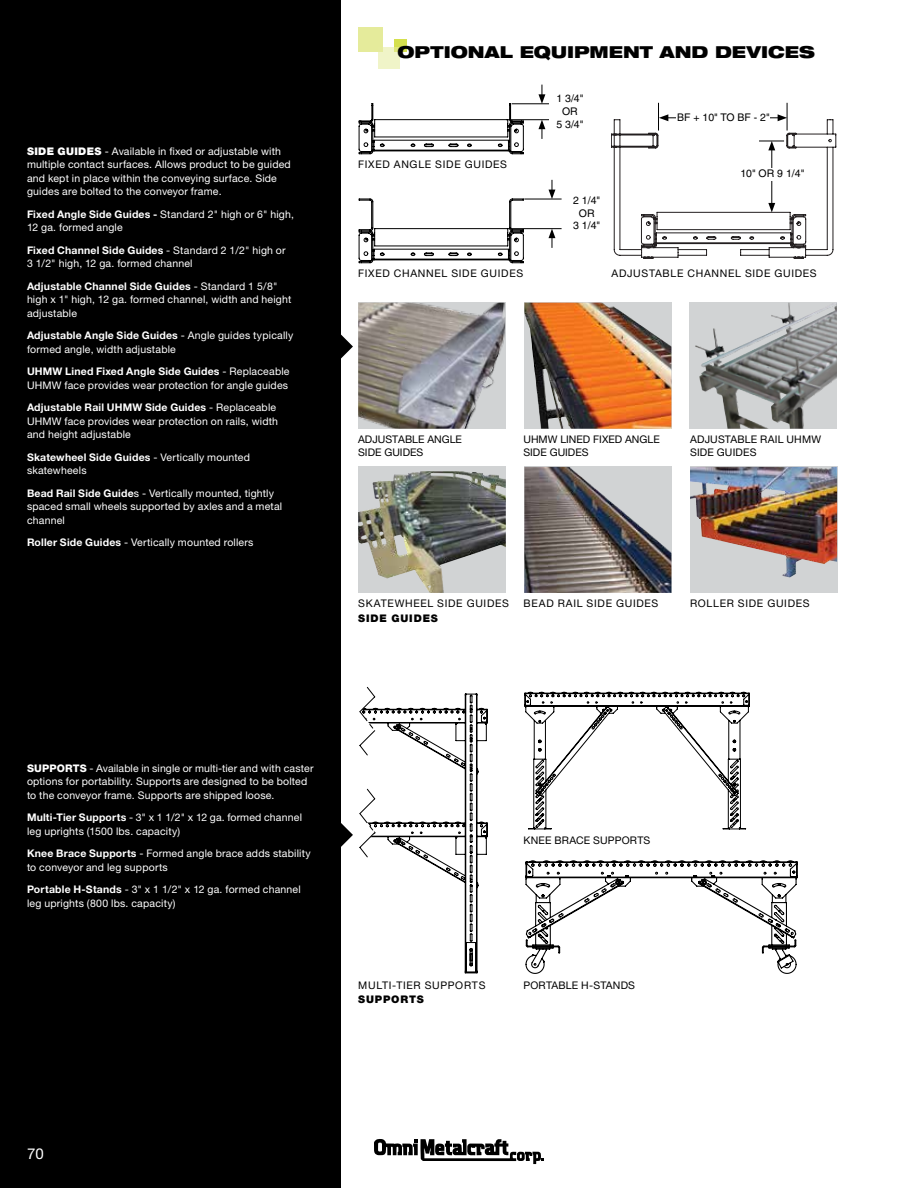
<style>
.page{position:relative;width:918px;height:1188px;background:#fff}
.page>*{position:absolute;margin:0;border:0;box-sizing:border-box;transform-origin:0 0}
.t1{font:700 18.3px "Century Gothic";color:#000}
.t2{font:900 expanded 16.5px "Helvetica Neue";letter-spacing:.005em;color:#000}
.t3{font:15px "Helvetica Neue";color:#fff}
.t4{font:10.5px/13.5px "Helvetica Neue";letter-spacing:.015em;color:#fff}
.t5{font:10.5px "Helvetica Neue";letter-spacing:.02em;color:#000}
.t6{font:10.5px/12.6px "Helvetica";color:#000;text-align:center}
.t7{font:900 10.5px "Helvetica Neue";letter-spacing:.08em;color:#000}
.t8{font:10.5px "Helvetica Neue";letter-spacing:.065em;color:#000}
.t9{font:800 10.5px "Helvetica Neue";color:#fff}
.s1{font-weight:900}
.s2{font-weight:700}
</style>
<div class="page">
<svg style="left:374px;top:1139px;width:170px;height:25px"></svg>
<svg style="left:376px;top:693px;width:112px;height:281px"></svg>
<svg style="left:525px;top:860px;width:273px;height:114px"></svg>
<svg style="left:524px;top:691px;width:226px;height:139px"></svg>
<div style="left:0;top:0;width:340px;height:1188px;background:#000"></div>
<div style="left:394px;top:40px;width:12px;height:12px;background:#d5e04e"></div>
<div style="left:358px;top:27px;width:25px;height:25px;background:#e5eb9b"></div>
<svg style="left:378px;top:47px;width:21px;height:21px"></svg>
<svg style="left:340px;top:327px;width:13px;height:39px"></svg>
<svg style="left:340px;top:684px;width:36px;height:299px"></svg>
<svg style="left:358px;top:103px;width:173px;height:52px"></svg>
<hr style="left:512px;top:103px;width:37px;height:1px;background:#000">
<hr style="left:506px;top:119px;width:43px;height:1px;background:#000">
<svg style="left:538px;top:85px;width:7px;height:19px"></svg>
<svg style="left:538px;top:120px;width:7px;height:19px"></svg>
<svg style="left:358px;top:198px;width:173px;height:66px"></svg>
<hr style="left:524px;top:199px;width:38px;height:1px;background:#000">
<hr style="left:507px;top:228px;width:55px;height:1px;background:#000">
<svg style="left:549px;top:180px;width:6px;height:19px"></svg>
<svg style="left:549px;top:229px;width:6px;height:19px"></svg>
<svg style="left:611px;top:103px;width:225px;height:156px"></svg>
<div style="left:677px;top:111px;width:93px;height:13px;background:#fff"></div>
<svg style="left:689px;top:303px;width:148px;height:126px"></svg>
<div style="left:358px;top:467px;width:148px;height:126px;background:#d1d3d4"></div>
<div style="left:690px;top:467px;width:147px;height:126px;background:#d1d3d4"></div>
<img style="left:524px;top:303px;width:147px;height:126px">
<img style="left:695px;top:303px;width:139px;height:126px">
<img style="left:358px;top:471px;width:148px;height:122px">
<img style="left:358px;top:303px;width:147px;height:126px">
<img style="left:524px;top:467px;width:147px;height:126px">
<img style="left:690px;top:467px;width:147px;height:111px">
<p class="t4" style="left:27px;top:144px;width:265px"><span class="s1">SIDE GUIDES</span> - Available in fixed or adjustable with multiple contact surfaces. Allows product to be guided and kept in place within the conveying surface. Side guides are bolted to the conveyor frame.</p>
<p class="t4" style="left:27px;top:207px;width:268px"><span class="s2">Fixed Angle Side Guides -</span> Standard 2" high or 6" high,<br>12 ga. formed angle</p>
<p class="t4" style="left:27px;top:243px;width:260px"><span class="s2">Fixed Channel Side Guides</span> - Standard 2 1/2" high or<br>3 1/2" high, 12 ga. formed channel</p>
<p class="t4" style="left:27px;top:279px;width:266px"><span class="s2">Adjustable Channel Side Guides</span> - Standard 1 5/8" high x 1" high, 12 ga. formed channel, width and height adjustable</p>
<p class="t4" style="left:27px;top:329px;width:268px"><span class="s2">Adjustable Angle Side Guides</span> - Angle guides typically formed angle, width adjustable</p>
<p class="t4" style="left:27px;top:365px;width:264px"><span class="s2">UHMW Lined Fixed Angle Side Guides</span> - Replaceable<br>UHMW face provides wear protection for angle guides</p>
<p class="t4" style="left:27px;top:401px;width:253px"><span class="s2">Adjustable Rail UHMW Side Guides</span> - Replaceable<br>UHMW face provides wear protection on rails, width and height adjustable</p>
<p class="t4" style="left:27px;top:450px;width:225px"><span class="s2">Skatewheel Side Guides</span> - Vertically mounted skatewheels</p>
<p class="t4" style="left:27px;top:486px;width:257px"><span class="s2">Bead Rail Side Guide</span>s - Vertically mounted, tightly spaced small wheels supported by axles and a metal channel</p>
<p class="t4" style="left:27px;top:536px;width:228px"><span class="s2">Roller Side Guides</span> - Vertically mounted rollers</p>
<h2 class="t2" style="left:397px;top:42px;width:418px">OPTIONAL EQUIPM ENT AND DEVICES</h2>
<p class="t5" style="left:358px;top:159px;width:14px">Fixed</p>
<p class="t5" style="left:394px;top:159px;width:16px">Angle</p>
<p class="t5" style="left:435px;top:159px;width:15px">Side</p>
<p class="t5" style="left:465px;top:159px;width:17px">Guides</p>
<p class="t5" style="left:358px;top:267px;width:14px">Fixed</p>
<p class="t5" style="left:394px;top:267px;width:17px">Channel</p>
<p class="t5" style="left:451px;top:267px;width:15px">Side</p>
<p class="t5" style="left:481px;top:267px;width:17px">Guides</p>
<p class="t6" style="left:556px;top:92px;width:29px">1 3/4"<br>OR<br>5 3/4"</p>
<p class="t6" style="left:677px;top:111px;width:94px">BF + 10" TO BF - 2"</p>
<p class="t6" style="left:573px;top:194px;width:29px">2 1/4"<br>OR<br>3 1/4"</p>
<p class="t6" style="left:740px;top:167px;width:66px">10" OR 9 1/4"</p>
<p class="t5" style="left:611px;top:267px;width:30px">Adjustable</p>
<p class="t5" style="left:687px;top:267px;width:17px">Channel</p>
<p class="t5" style="left:745px;top:267px;width:15px">Side</p>
<p class="t5" style="left:774px;top:267px;width:17px">Guides</p>
<p class="t5" style="left:358px;top:433px;width:28px">Adjustable</p>
<p class="t5" style="left:427px;top:433px;width:15px">Angle</p>
<p class="t5" style="left:358px;top:446px;width:13px">Side</p>
<p class="t5" style="left:384px;top:446px;width:15px">Guides</p>
<p class="t5" style="left:523px;top:433px;width:50px">UHMW Lined</p>
<p class="t5" style="left:593px;top:433px;width:13px">Fixed</p>
<p class="t5" style="left:625px;top:433px;width:15px">Angle</p>
<p class="t5" style="left:523px;top:446px;width:13px">Side</p>
<p class="t5" style="left:550px;top:446px;width:15px">Guides</p>
<p class="t5" style="left:690px;top:433px;width:28px">Adjustable</p>
<p class="t5" style="left:760px;top:433px;width:14px">Rail</p>
<p class="t5" style="left:787px;top:433px;width:36px">UHMW</p>
<p class="t5" style="left:690px;top:446px;width:14px">Side</p>
<p class="t5" style="left:717px;top:446px;width:16px">Guides</p>
<p class="t5" style="left:358px;top:597px;width:16px">Skatewheel</p>
<p class="t5" style="left:437px;top:597px;width:15px">Side</p>
<p class="t5" style="left:467px;top:597px;width:17px">Guides</p>
<p class="t5" style="left:524px;top:597px;width:16px">Bead</p>
<p class="t5" style="left:558px;top:597px;width:15px">Rail</p>
<p class="t5" style="left:587px;top:597px;width:15px">Side</p>
<p class="t5" style="left:616px;top:597px;width:17px">Guides</p>
<p class="t5" style="left:690px;top:597px;width:16px">Roller</p>
<p class="t5" style="left:738px;top:597px;width:15px">Side</p>
<p class="t5" style="left:767px;top:597px;width:17px">Guides</p>
<p class="t7" style="left:358px;top:612px;width:73px">SIDE GUIDES</p>
<p class="t9" style="left:27px;top:762px;width:16px">SUPPORTS</p>
<p class="t4" style="left:27px;top:761px;width:288px;text-indent:63px">- Available in single or multi-tier and with caster options for portability. Supports are designed to be bolted to the conveyor frame. Supports are shipped loose.</p>
<p class="t4" style="left:27px;top:810px;width:277px"><span class="s2">Multi-Tier Supports</span> - 3" x 1 1/2" x 12 ga. formed channel leg uprights (1500 lbs. capacity)</p>
<p class="t4" style="left:27px;top:846px;width:285px"><span class="s2">Knee Brace Supports</span> - Formed angle brace adds stability to conveyor and leg supports</p>
<p class="t4" style="left:27px;top:882px;width:275px"><span class="s2">Portable H-Stands</span> - 3" x 1 1/2" x 12 ga. formed channel leg uprights (800 lbs. capacity)</p>
<p class="t5" style="left:524px;top:834px;width:128px">KNEE BRACE SUPPORTS</p>
<p class="t5" style="left:358px;top:979px;width:17px">Multi</p>
<p class="t5" style="left:392px;top:979px;width:18px">-Tier</p>
<p class="t8" style="left:425px;top:979px;width:62px">SUPPORTS</p>
<p class="t5" style="left:524px;top:979px;width:113px">PORTABLE H-STANDS</p>
<h1 class="t1" style="left:323px;top:989px;width:88px">MULTI-TIER</h1>
<p class="t7" style="left:358px;top:993px;width:60px">SUPPORTS</p>
<h3 class="t3" style="left:27px;top:1145px;width:18px">70</h3>
</div>
